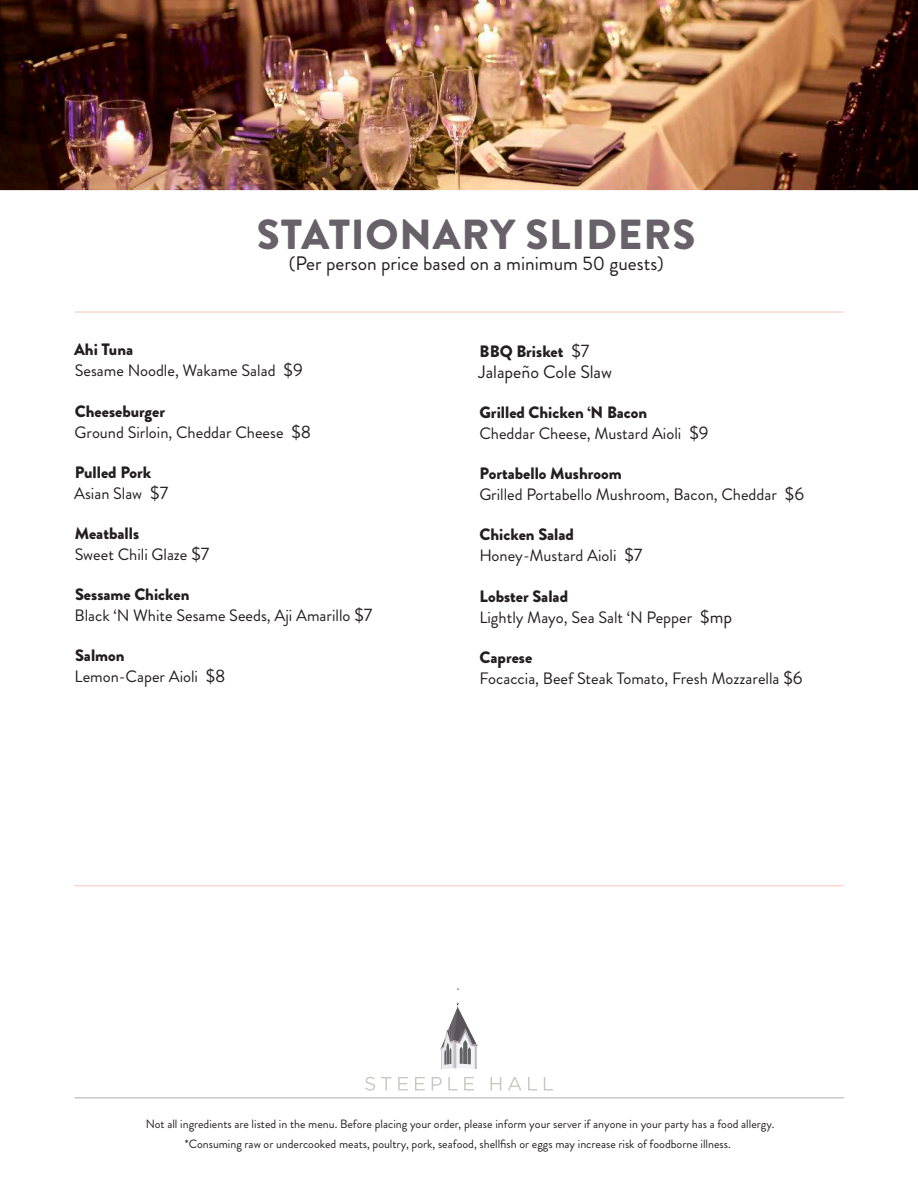
<style>
.page{position:relative;width:918px;height:1188px;background:#fff}
.page>*{position:absolute;margin:0;border:0;box-sizing:border-box;transform-origin:0 0}
.t1{font:900 42px "Brandon Grotesque";letter-spacing:.02em;color:#686169}
.t2{font:19.5px "Brandon Grotesque";color:#231f20}
.t3{font:18px "Brandon Grotesque";color:#231f20}
.t4{font:16.5px/21px "Brandon Grotesque";color:#231f20}
.t5{font:900 16.5px/21px "Brandon Grotesque";color:#231f20}
.t6{font:12px/19.4px "Brandon Grotesque";color:#231f20;text-align:center}
.s1{font-weight:900}
.s2{font-size:18px}
.s3{font-weight:400}
.s4{font-weight:400;font-size:18px}
</style>
<div class="page">
<img style="left:0;top:0;width:918px;height:190px">
<hr style="left:75px;top:311px;width:768px;height:2px;background:#fcd7d0">
<hr style="left:75px;top:885px;width:768px;height:1px;background:#fcd7d0">
<svg style="left:365px;top:1077px;width:10px;height:14px"></svg>
<svg style="left:381px;top:1077px;width:10px;height:13px"></svg>
<svg style="left:398px;top:1077px;width:10px;height:13px"></svg>
<svg style="left:415px;top:1077px;width:10px;height:13px"></svg>
<svg style="left:432px;top:1077px;width:10px;height:13px"></svg>
<svg style="left:448px;top:1077px;width:9px;height:13px"></svg>
<svg style="left:464px;top:1077px;width:10px;height:13px"></svg>
<svg style="left:491px;top:1077px;width:10px;height:13px"></svg>
<svg style="left:508px;top:1077px;width:13px;height:13px"></svg>
<svg style="left:528px;top:1077px;width:9px;height:13px"></svg>
<svg style="left:544px;top:1077px;width:9px;height:13px"></svg>
<svg style="left:440px;top:1002px;width:38px;height:67px"></svg>
<hr style="left:75px;top:1097px;width:769px;height:2px;background:#cac8c2">
<h1 class="t1" style="left:257px;top:205px;width:440px">STATIONARY SLIDERS</h1>
<p class="t2" style="left:289px;top:250px;width:377px">(Per person price based on a minimum 50 guests)</p>
<p class="t4" style="left:74px;top:340px;width:230px"><span class="s1">Ahi Tuna<br></span>Sesame Noodle, Wakame Salad <span class="s2">$9</span></p>
<p class="t4" style="left:75px;top:401px;width:238px"><span class="s1">Cheeseburger<br></span>Ground Sirloin, Cheddar Cheese <span class="s2">$8</span></p>
<p class="t5" style="left:74px;top:462px;width:96px">Pulled Pork<br><span class="s3">Asian Slaw</span> <span class="s4">$7</span></p>
<p class="t4" style="left:75px;top:523px;width:136px"><span class="s1">Meatballs<br></span>Sweet Chili Glaze <span class="s2">$7</span></p>
<p class="t4" style="left:75px;top:584px;width:299px"><span class="s1">Sessame Chicken<br></span>Black ‘N White Sesame Seeds, Aji Amarillo <span class="s2">$7</span></p>
<p class="t4" style="left:75px;top:645px;width:152px"><span class="s1">Salmon<br></span>Lemon-Caper Aioli <span class="s2">$8</span></p>
<p class="t5" style="left:480px;top:341px;width:111px">BBQ Brisket <span class="s4">$7</span></p>
<p class="t3" style="left:478px;top:359px;width:135px">Jalapeño Cole Slaw</p>
<p class="t4" style="left:479px;top:402px;width:231px"><span class="s1">Grilled Chicken ‘N Bacon<br></span>Cheddar Cheese, Mustard Aioli <span class="s2">$9</span></p>
<p class="t4" style="left:479px;top:463px;width:326px"><span class="s1">Portabello Mushroom<br></span>Grilled Portabello Mushroom, Bacon, Cheddar <span class="s2">$6</span></p>
<p class="t4" style="left:479px;top:525px;width:165px"><span class="s1">Chicken Salad<br></span>Honey-Mustard Aioli <span class="s2">$7</span></p>
<p class="t4" style="left:479px;top:586px;width:254px"><span class="s1">Lobster Salad<br></span>Lightly Mayo, Sea Salt ‘N Pepper <span class="s2">$mp</span></p>
<p class="t4" style="left:479px;top:647px;width:325px"><span class="s1">Caprese<br></span>Focaccia, Beef Steak Tomato, Fresh Mozzarella <span class="s2">$6</span></p>
<p class="t6" style="left:146px;top:1115px;width:630px">Not all ingredients are listed in the menu. Before placing your order, please inform your server if anyone in your party has a food allergy. *Consuming raw or undercooked meats, poultry, pork, seafood, shellfish or eggs may increase risk of foodborne illness.</p>
</div>
